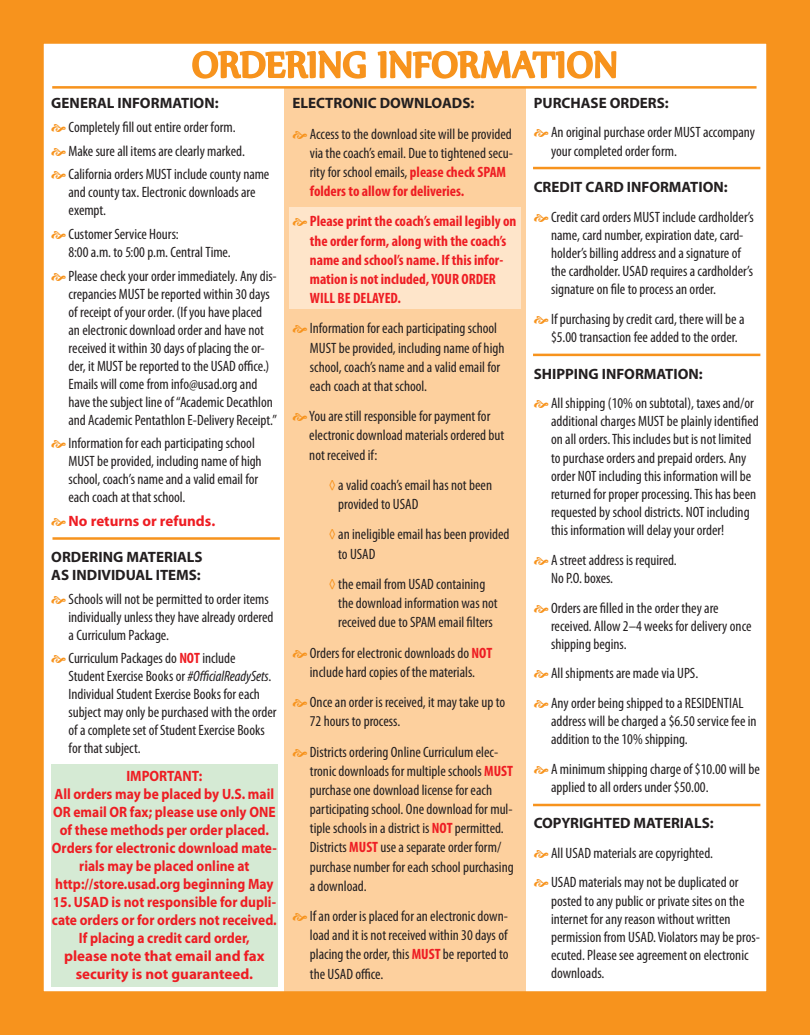
<style>
.page{position:relative;width:810px;height:1035px;background:#fff}
.page>*{position:absolute;margin:0;border:0;box-sizing:border-box;transform-origin:0 0}
.t1{font:42.5px "Nyala";letter-spacing:.01em;color:#f7931d;scale:.95 1}
.t2{font:condensed 15px/19.1px "Myriad Pro";color:#231f20}
.t3{font:700 15px/18px "Myriad Pro";color:#ee1d23;text-align:center;scale:.9 1}
.t4{font:700 15px/18px "Myriad Pro";color:#231f20}
.t5{font:700 condensed 15px/19.1px "Myriad Pro";color:#ee1d23}
.t6{font:700 15px "Myriad Pro";color:#ee1d23}
.s1{font-weight:700;color:#ee1d23}
.s2{font-style:italic}
.s3{color:#f7931d}
</style>
<div class="page">
<div style="left:284px;top:88px;width:242px;height:910px;background:#fdd09e"></div>
<div style="left:0;top:0;width:810px;height:1035px;border:44px solid #f7931d"></div>
<div style="left:51px;top:764px;width:227px;height:222px;background:#d5ead4"></div>
<hr style="left:52px;top:537px;width:228px;height:3px;background:#f7931d">
<hr style="left:52px;top:86px;width:705px;height:3px;background:#f7931d">
<svg style="left:192px;top:50px;width:174px;height:29px"></svg>
<svg style="left:376px;top:7px;width:242px;height:82px"></svg>
<div style="left:289px;top:208px;width:232px;height:101px;background:#fee5ca"></div>
<hr style="left:533px;top:167px;width:227px;height:2px;background:#f7931d">
<hr style="left:533px;top:354px;width:227px;height:2px;background:#f7931d">
<hr style="left:533px;top:804px;width:227px;height:2px;background:#f7931d">
<h1 class="t1" style="left:192px;top:39px;width:233px">ORDERING INFORMAT</h1>
<h1 class="t1" style="left:556px;top:39px;width:37px">ION</h1>
<p class="t4" style="left:51px;top:94px;width:169px">GENERAL INFORMATION:</p>
<p class="t2" style="left:69px;top:115px;width:202px;line-height:23.6px">Completely fill out entire order form.<br>Make sure all items are clearly marked.<br>California orders MUST include county name</p>
<p class="t2" style="left:69px;top:183px;width:189px;line-height:18px">and county tax. Electronic downloads are exempt.</p>
<p class="t2" style="left:69px;top:225px;width:164px;line-height:18px">Customer Service Hours:<br>8:00 a.m. to 5:00 p.m. Central Time.</p>
<p class="t2" style="left:69px;top:266px;width:210px;line-height:18px">Please check your order immediately. Any dis&shy;crepancies MUST be reported within 30 days of receipt of your order. (If you have placed an electronic download order and have not received it within 30 days of placing the or&shy;der, it MUST be reported to the USAD office.)<br>Emails will come from info@usad.org and have the subject line of “Academic Decathlon and Academic Pentathlon E-Delivery Receipt.”</p>
<p class="t2" style="left:69px;top:434px;width:195px;line-height:18px">Information for each participating school MUST be provided, including name of high school, coach’s name and a valid email for each coach at that school.</p>
<p class="t6" style="left:69px;top:511px;width:148px">No returns or refunds.</p>
<p class="t4" style="left:51px;top:547px;width:153px">ORDERING MATERIALS<br>AS INDIVIDUAL ITEMS:</p>
<p class="t2" style="left:69px;top:589px;width:207px;line-height:18px">Schools will not be permitted to order items individually unless they have already ordered a Curriculum Package.</p>
<p class="t2" style="left:69px;top:649px;width:209px;line-height:18px">Curriculum Packages do <span class="s1">NOT</span> include<br>Student Exercise Books or <span class="s2">#OfficialReadySets</span>.<br>Individual Student Exercise Books for each subject may only be purchased with the order of a complete set of Student Exercise Books for that subject.</p>
<p class="t3" style="left:52px;top:766px;width:251px">IMPORTANT:<br>All orders may be placed by U.S. mail<br>OR email OR fax; please use only ONE of these methods per order placed.<br>Orders for electronic download mate&shy;rials may be placed online at http://store.usad.org beginning May</p>
<p class="t3" style="left:52px;top:892px;width:251px">15. USAD is not responsible for dupli&shy;cate orders or for orders not received.<br>If placing a credit card order,<br>please note that email and fax security is not guaranteed.</p>
<p class="t4" style="left:534px;top:93px;width:137px">PURCHASE ORDERS:</p>
<p class="t2" style="left:551px;top:123px;width:205px;line-height:18.2px">An original purchase order MUST accompany your completed order form.</p>
<p class="t4" style="left:534px;top:178px;width:195px">CREDIT CARD INFORMATION:</p>
<p class="t2" style="left:551px;top:207px;width:204px;line-height:18.2px">Credit card orders MUST include cardholder’s name, card number, expiration date, card&shy;holder’s billing address and a signature of the cardholder. USAD requires a cardholder’s signature on file to process an order.</p>
<p class="t2" style="left:551px;top:310px;width:195px;line-height:18.2px">If purchasing by credit card, there will be a $5.00 transaction fee added to the order.</p>
<p class="t4" style="left:534px;top:364px;width:170px">SHIPPING INFORMATION:</p>
<p class="t2" style="left:551px;top:394px;width:209px;line-height:18.2px">All shipping (10% on subtotal), taxes and/or additional charges MUST be plainly identified on all orders. This includes but is not limited to purchase orders and prepaid orders. Any order NOT including this information will be returned for proper processing. This has been requested by school districts. NOT including this information will delay your order!</p>
<p class="t2" style="left:551px;top:551px;width:127px;line-height:18.2px">A street address is required.<br>No P.O. boxes.</p>
<p class="t2" style="left:551px;top:598px;width:202px;line-height:18.2px">Orders are filled in the order they are received. Allow 2–4 weeks for delivery once shipping begins.</p>
<p class="t2" style="left:551px;top:659px;width:194px;line-height:29.5px">All shipments are made via UPS.<br>Any order being shipped to a RESIDENTIAL</p>
<p class="t2" style="left:551px;top:712px;width:207px;line-height:18.2px">address will be charged a $6.50 service fee in addition to the 10% shipping.</p>
<p class="t2" style="left:551px;top:760px;width:210px;line-height:18.2px">A minimum shipping charge of $10.00 will be applied to all orders under $50.00.</p>
<p class="t4" style="left:534px;top:814px;width:182px">COPYRIGHTED MATERIALS:</p>
<p class="t2" style="left:551px;top:838px;width:189px;line-height:29.5px">All USAD materials are copyrighted.<br>USAD materials may not be duplicated or</p>
<p class="t2" style="left:551px;top:891px;width:210px;line-height:18.2px">posted to any public or private sites on the internet for any reason without written permission from USAD. Violators may be pros&shy;ecuted. Please see agreement on electronic downloads.</p>
<p class="t4" style="left:292px;top:94px;width:183px">ELECTRONIC DOWNLOADS:</p>
<p class="t2" style="left:310px;top:124px;width:205px">Access to the download site will be provided via the coach’s email. Due to tightened secu&shy;rity for school emails, <span class="s1">please check SPAM folders to allow for deliveries.</span></p>
<p class="t5" style="left:310px;top:212px;width:208px">Please print the coach’s email legibly on the order form, along with the coach’s name and school’s name. If this infor&shy;mation is not included, YOUR ORDER WILL BE DELAYED.</p>
<p class="t2" style="left:310px;top:319px;width:196px">Information for each participating school MUST be provided, including name of high school, coach’s name and a valid email for each coach at that school.</p>
<p class="t2" style="left:309px;top:407px;width:196px">You are still responsible for payment for electronic download materials ordered but not received if:</p>
<p class="t2" style="left:338px;top:475px;width:155px;text-indent:-9px"><span class="s3">◊</span> a valid coach’s email has not been provided to USAD</p>
<p class="t2" style="left:338px;top:525px;width:173px;text-indent:-9px"><span class="s3">◊</span> an ineligible email has been provided to USAD</p>
<p class="t2" style="left:338px;top:574px;width:161px;text-indent:-9px"><span class="s3">◊</span> the email from USAD containing the download information was not received due to SPAM email filters</p>
<p class="t2" style="left:310px;top:643px;width:184px">Orders for electronic downloads do <span class="s1">NOT </span>include hard copies of the materials.</p>
<p class="t2" style="left:310px;top:692px;width:197px">Once an order is received, it may take up to<br>72 hours to process.</p>
<p class="t2" style="left:310px;top:742px;width:205px">Districts ordering Online Curriculum elec&shy;tronic downloads for multiple schools <span class="s1">MUST </span>purchase one download license for each participating school. One download for mul&shy;tiple schools in a district is <span class="s1">NOT</span> permitted.<br>Districts <span class="s1">MUST</span> use a separate order form/ purchase number for each school purchasing a download.</p>
<p class="t2" style="left:310px;top:906px;width:200px;text-align:justify">If an order is placed for an electronic down&shy;load and it is not received within 30 days of placing the order, this <span class="s1">MUST</span> be reported to the USAD office.</p>
</div>
